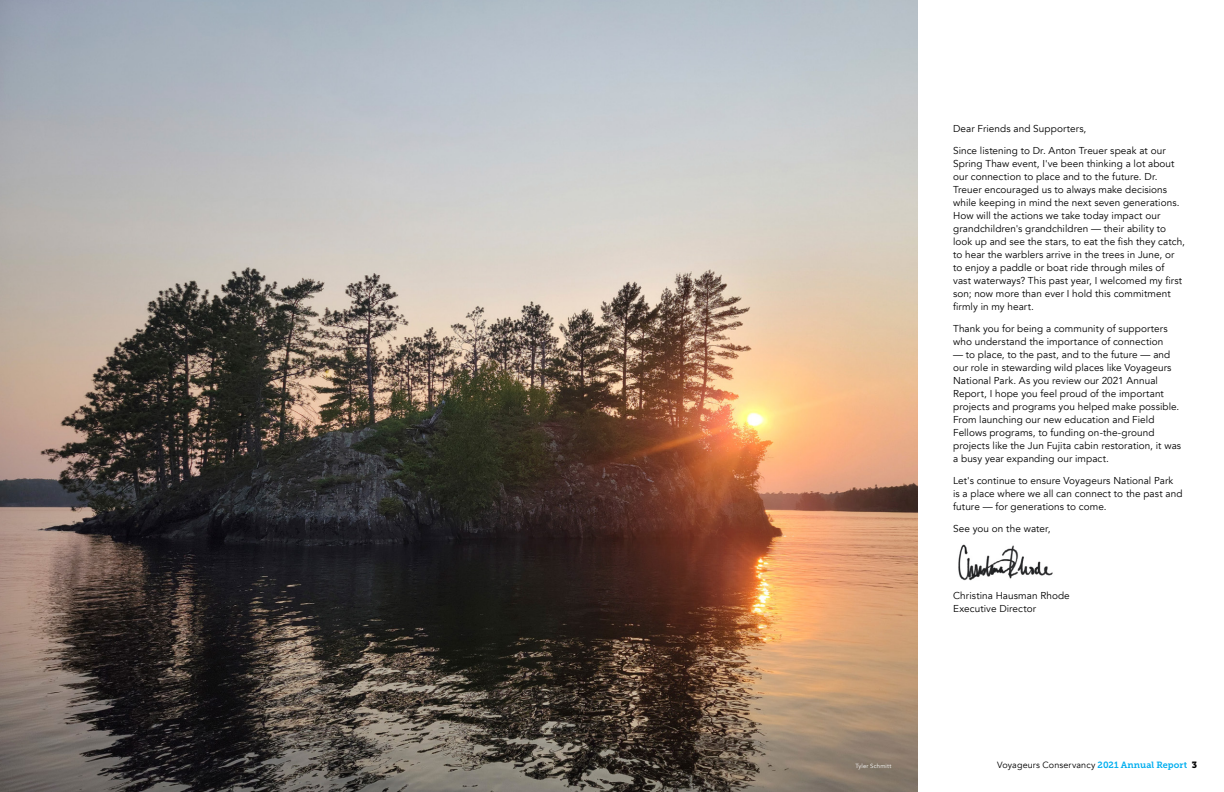
<style>
.page{position:relative;width:1224px;height:792px;background:#fff}
.page>*{position:absolute;margin:0;border:0;box-sizing:border-box;transform-origin:0 0}
.t1{font:10px/13px "Avenir";letter-spacing:.005em;color:#000}
.t2{font:9px "Avenir";letter-spacing:.01em;color:#000}
.t3{font:6px "Avenir";letter-spacing:.025em;color:#fff}
.s1{font-family:"Museo Slab 700";color:#00aeef}
.s2{font-family:"Museo Slab 900"}
</style>
<div class="page">
<img style="left:0;top:0;width:918px;height:792px">
<img style="left:958px;top:544px;width:95px;height:37px">
<p class="t3" style="left:855px;top:762px;width:38px">Tyler Schmitt</p>
<p class="t1" style="left:953px;top:122px;width:135px">Dear Friends and Supporters,</p>
<p class="t1" style="left:953px;top:144px;width:233px">Since listening to Dr. Anton Treuer speak at our Spring Thaw event, I've been thinking a lot about our connection to place and to the future. Dr.<br>Treuer encouraged us to always make decisions while keeping in mind the next seven generations.<br>How will the actions we take today impact our grandchildren's grandchildren — their ability to look up and see the stars, to eat the fish they catch, to hear the warblers arrive in the trees in June, or to enjoy a paddle or boat ride through miles of vast waterways? This past year, I welcomed my first son; now more than ever I hold this commitment firmly in my heart.</p>
<p class="t1" style="left:953px;top:322px;width:216px">Thank you for being a community of supporters who understand the importance of connection</p>
<p class="t1" style="left:953px;top:348px;width:230px">— to place, to the past, and to the future — and our role in stewarding wild places like Voyageurs National Park. As you review our 2021 Annual Report, I hope you feel proud of the important projects and programs you helped make possible.<br>From launching our new education and Field Fellows programs, to funding on-the-ground projects like the Jun Fujita cabin restoration, it was a busy year expanding our impact.</p>
<p class="t1" style="left:953px;top:474px;width:231px">Let's continue to ensure Voyageurs National Park is a place where we all can connect to the past and future — for generations to come.</p>
<p class="t1" style="left:953px;top:522px;width:99px">See you on the water,</p>
<p class="t1" style="left:953px;top:589px;width:118px">Christina Hausman Rhode<br>Executive Director</p>
<p class="t2" style="left:997px;top:760px;width:201px">Voyageurs Conservancy <span class="s1">2021 Annual Report</span> <span class="s2">3</span></p>
</div>
